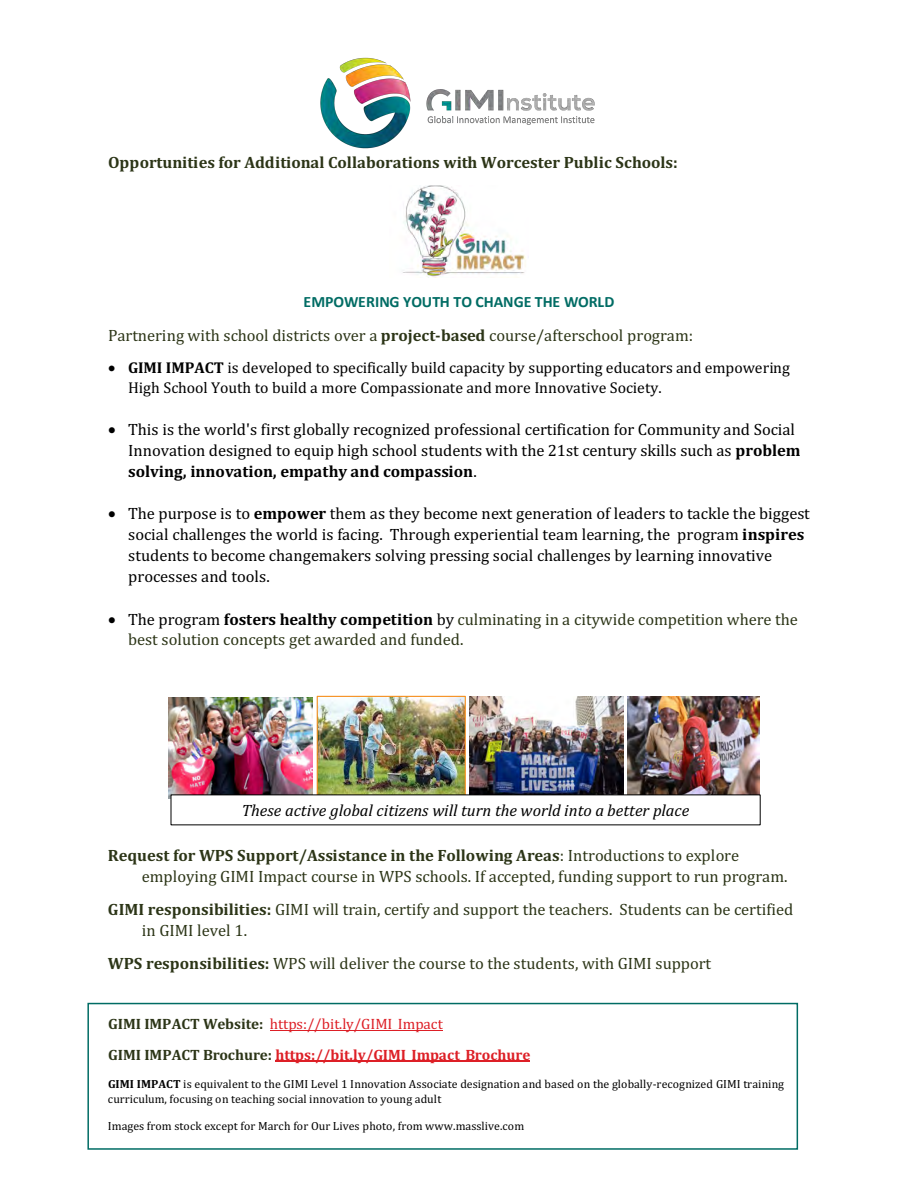
<style>
.page{position:relative;width:918px;height:1188px;background:#fff}
.page>*{position:absolute;margin:0;border:0;box-sizing:border-box;transform-origin:0 0}
.t1{font:16.5px/20.9px "Cambria";color:#2c3517}
.t2{font:16.5px/20.9px "Cambria";color:#000}
.t3{font:700 16.5px "Cambria";letter-spacing:-.005em;color:#2c3517}
.t4{font:italic 16.5px "Cambria";color:#000}
.t5{font:15.9px/20.1px "Cambria";letter-spacing:-.005em;color:#000}
.t6{font:700 15.9px "Calibri";color:#006c64}
.t7{font:700 15.15px/30.9px "Cambria";color:#2c3517}
.t8{font:11.85px/15.5px "Cambria";color:#000}
.s1{font-weight:700}
.s2{color:#000}
.s3{font-weight:700;color:#000}
.s4{font-weight:400;color:#dd1f26}
.s5{color:#dd1f26}
</style>
<div class="page">
<hr style="left:270px;top:1030px;width:172px;height:1px;background:#dd1f26">
<hr style="left:275px;top:1061px;width:255px;height:1px;background:#dd1f26">
<img style="left:320px;top:57px;width:275px;height:92px">
<div style="left:87px;top:1003px;width:711px;height:147px;border:1px solid #006c64"></div>
<img style="left:402px;top:185px;width:124px;height:93px">
<img style="left:169px;top:698px;width:144px;height:101px">
<img style="left:319px;top:698px;width:145px;height:97px">
<div style="left:317px;top:696px;width:149px;height:103px;border:1px solid #f68f1e"></div>
<img style="left:470px;top:696px;width:154px;height:99px">
<img style="left:627px;top:697px;width:132px;height:98px">
<div style="left:171px;top:795px;width:589px;height:30px;background:#fff"></div>
<p class="t3" style="left:108px;top:152px;width:571px">Opportunities for Additional Collaborations with Worcester Public Schools:</p>
<p class="t6" style="left:303px;top:292px;width:312px">EMPOWERING YOUTH TO CHANGE THE WORLD</p>
<p class="t1" style="left:108px;top:324px;width:587px">Partnering with school districts over a <span class="s1">project-based</span> course/afterschool program:</p>
<p class="t5" style="left:128px;top:357px;width:663px;text-indent:-20px">• <span class="s1">GIMI IMPACT</span> is developed to specifically build capacity by supporting educators and empowering<br>High School Youth to build a more Compassionate and more Innovative Society.</p>
<p class="t2" style="left:128px;top:419px;width:674px;text-indent:-20px">• This is the world's first globally recognized professional certification for Community and Social<br>Innovation designed to equip high school students with the 21st century skills such as <span class="s1">problem solving, innovation, empathy and compassion</span>.</p>
<p class="t2" style="left:128px;top:503px;width:683px;text-indent:-20px">• The purpose is to <span class="s1">empower</span> them as they become next generation of leaders to tackle the biggest social challenges the world is facing. Through experiential team learning, the program <span class="s1">inspires </span>students to become changemakers solving pressing social challenges by learning innovative processes and tools.</p>
<p class="t1" style="left:128px;top:609px;width:671px;text-indent:-20px"><span class="s2">• The program</span> <span class="s3">fosters healthy competition</span> <span class="s2">by</span> culminating in a citywide competition where the best solution concepts get awarded and funded.</p>
<p class="t4" style="left:242px;top:801px;width:449px">These active global citizens will turn the world into a better place</p>
<p class="t1" style="left:142px;top:845px;width:647px;text-indent:-34px"><span class="s1">Request for WPS Support/Assistance in the Following Areas</span>: Introductions to explore employing GIMI Impact course in WPS schools. If accepted, funding support to run program.</p>
<p class="t1" style="left:142px;top:898px;width:653px;text-indent:-34px"><span class="s1">GIMI responsibilities:</span> GIMI will train, certify and support the teachers. Students can be certified in GIMI level 1.</p>
<p class="t1" style="left:108px;top:952px;width:605px"><span class="s1">WPS responsibilities:</span> WPS will deliver the course to the students, with GIMI support</p>
<p class="t7" style="left:108px;top:1008px;width:424px">GIMI IMPACT Website: <span class="s4">https://bit.ly/GIMI_Impact<br></span>GIMI IMPACT Brochure: <span class="s5">https://bit.ly/GIMI_Impact_Brochure</span></p>
<p class="t8" style="left:108px;top:1076px;width:678px"><span class="s1">GIMI IMPACT</span> is equivalent to the GIMI Level 1 Innovation Associate designation and based on the globally-recognized GIMI training curriculum, focusing on teaching social innovation to young adult</p>
<p class="t8" style="left:108px;top:1118px;width:418px">Images from stock except for March for Our Lives photo, from www.masslive.com</p>
</div>
